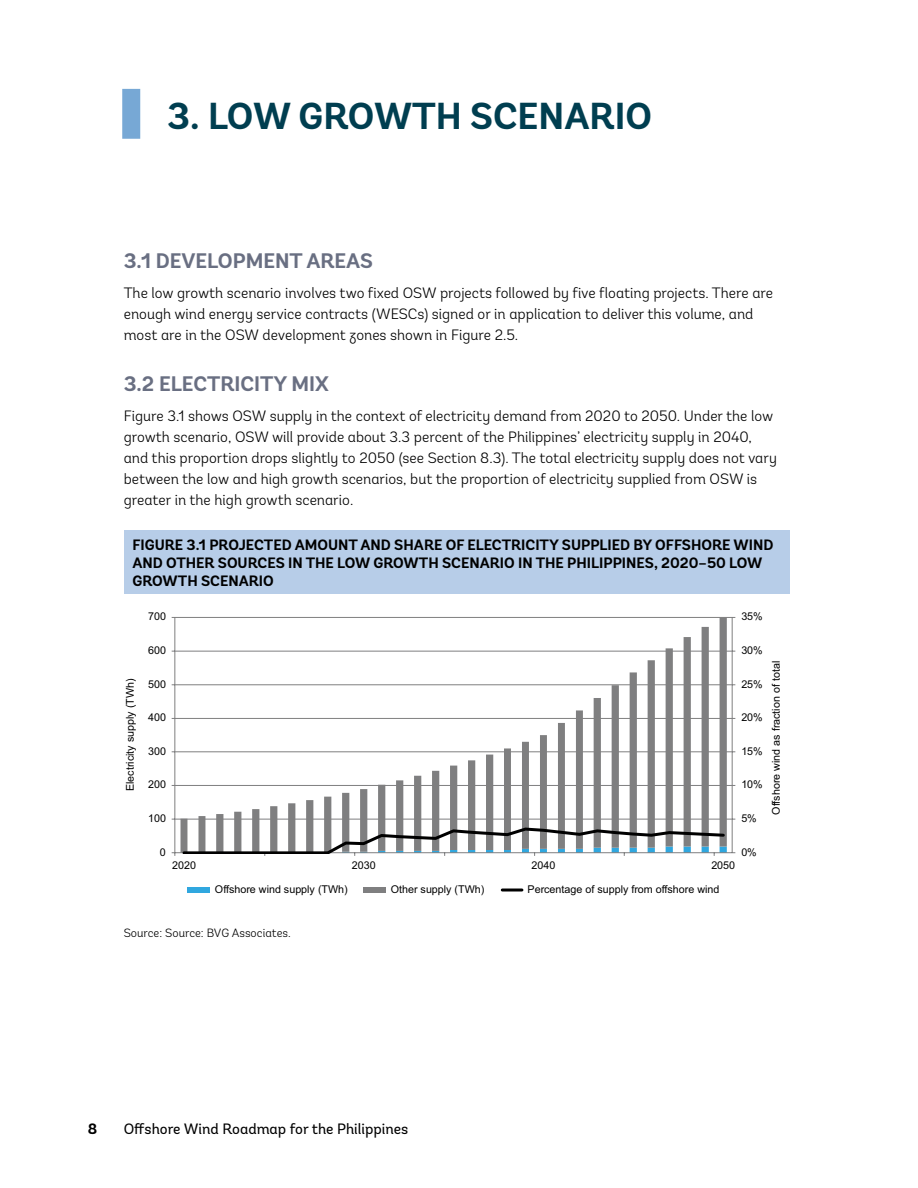
<style>
.page{position:relative;width:918px;height:1188px;background:#fff}
.page>*{position:absolute;margin:0;border:0;box-sizing:border-box;transform-origin:0 0}
.t1{font:700 37.5px "Andes";color:#003e50}
.t2{font:700 21px "Andes";color:#696f82}
.t3{font:300 15px/21px "Andes";color:#000}
.t4{font:700 15px/18px "Andes";color:#000}
.t5{font:15px "Andes";color:#000}
.t6{font:300 12px "Andes";color:#000}
.t7{font:10.8px "Arial";color:#000}
</style>
<div class="page">
<div style="left:122px;top:89px;width:18px;height:50px;background:#77a8d5"></div>
<div style="left:124px;top:530px;width:666px;height:64px;background:#b7cde8"></div>
<hr style="left:175px;top:617px;width:557px;height:1px;background:#7f7f80">
<hr style="left:175px;top:651px;width:557px;height:1px;background:#7f7f80">
<hr style="left:175px;top:684px;width:557px;height:1px;background:#7f7f80">
<hr style="left:175px;top:718px;width:557px;height:1px;background:#7f7f80">
<hr style="left:175px;top:751px;width:557px;height:1px;background:#7f7f80">
<hr style="left:175px;top:785px;width:557px;height:1px;background:#7f7f80">
<hr style="left:175px;top:819px;width:557px;height:1px;background:#7f7f80">
<svg style="left:181px;top:618px;width:546px;height:208px"></svg>
<hr style="left:732px;top:617px;width:1px;height:236px;background:#7f7f80">
<hr style="left:174px;top:617px;width:1px;height:236px;background:#7f7f80">
<hr style="left:175px;top:852px;width:557px;height:1px;background:#7f7f80">
<svg style="left:181px;top:826px;width:554px;height:30px"></svg>
<div style="left:187px;top:887px;width:23px;height:6px;background:#30a7df"></div>
<div style="left:363px;top:887px;width:22px;height:6px;background:#7f7f80"></div>
<hr style="left:502px;top:889px;width:20px;height:3px;background:#000">
<h1 class="t1" style="left:167px;top:93px;width:486px">3. LOW GROWTH SCENARIO</h1>
<h2 class="t2" style="left:124px;top:247px;width:251px">3.1 DEVELOPMENT AREAS</h2>
<p class="t3" style="left:124px;top:282px;width:651px">The low growth scenario involves two fixed OSW projects followed by five floating projects. There are enough wind energy service contracts (WESCs) signed or in application to deliver this volume, and most are in the OSW development zones shown in Figure 2.5.</p>
<h2 class="t2" style="left:124px;top:370px;width:207px">3.2 ELECTRICITY MIX</h2>
<p class="t3" style="left:124px;top:405px;width:655px">Figure 3.1 shows OSW supply in the context of electricity demand from 2020 to 2050. Under the low growth scenario, OSW will provide about 3.3 percent of the Philippines’ electricity supply in 2040, and this proportion drops slightly to 2050 (see Section 8.3). The total electricity supply does not vary between the low and high growth scenarios, but the proportion of electricity supplied from OSW is greater in the high growth scenario.</p>
<p class="t4" style="left:132px;top:536px;width:643px">FIGURE 3.1 PROJECTED AMOUNT AND SHARE OF ELECTRICITY SUPPLIED BY OFFSHORE WIND<br>AND OTHER SOURCES IN THE LOW GROWTH SCENARIO IN THE PHILIPPINES, 2020–50 LOW<br>GROWTH SCENARIO</p>
<p class="t7" style="left:148px;top:610px;width:19px">700</p>
<p class="t7" style="left:741px;top:610px;width:23px">35%</p>
<p class="t7" style="left:123px;top:791px;width:114px;rotate:-90deg">Electricity supply (TWh)</p>
<p class="t7" style="left:148px;top:643px;width:19px">600</p>
<p class="t7" style="left:148px;top:677px;width:19px">500</p>
<p class="t7" style="left:148px;top:711px;width:19px">400</p>
<p class="t7" style="left:148px;top:744px;width:19px">300</p>
<p class="t7" style="left:148px;top:778px;width:19px">200</p>
<p class="t7" style="left:148px;top:811px;width:19px">100</p>
<p class="t7" style="left:741px;top:643px;width:23px">30%</p>
<p class="t7" style="left:741px;top:677px;width:23px">25%</p>
<p class="t7" style="left:741px;top:711px;width:23px">20%</p>
<p class="t7" style="left:741px;top:744px;width:23px">15%</p>
<p class="t7" style="left:741px;top:778px;width:23px">10%</p>
<p class="t7" style="left:741px;top:811px;width:17px">5%</p>
<p class="t7" style="left:769px;top:815px;width:155px;rotate:-90deg">Offshore wind as fraction of total</p>
<p class="t7" style="left:160px;top:845px;width:7px">0</p>
<p class="t7" style="left:741px;top:845px;width:17px">0%</p>
<p class="t7" style="left:172px;top:858px;width:25px">2020</p>
<p class="t7" style="left:352px;top:858px;width:25px">2030</p>
<p class="t7" style="left:532px;top:858px;width:25px">2040</p>
<p class="t7" style="left:711px;top:858px;width:25px">2050</p>
<p class="t7" style="left:215px;top:882px;width:134px">Offshore wind supply (TWh)</p>
<p class="t7" style="left:391px;top:882px;width:95px">Other supply (TWh)</p>
<p class="t7" style="left:528px;top:882px;width:193px">Percentage of supply from offshore wind</p>
<p class="t6" style="left:124px;top:925px;width:167px">Source: Source: BVG Associates.</p>
<p class="t4" style="left:88px;top:1120px;width:11px">8</p>
<p class="t5" style="left:124px;top:1120px;width:286px">Offshore Wind Roadmap for the Philippines</p>
</div>
